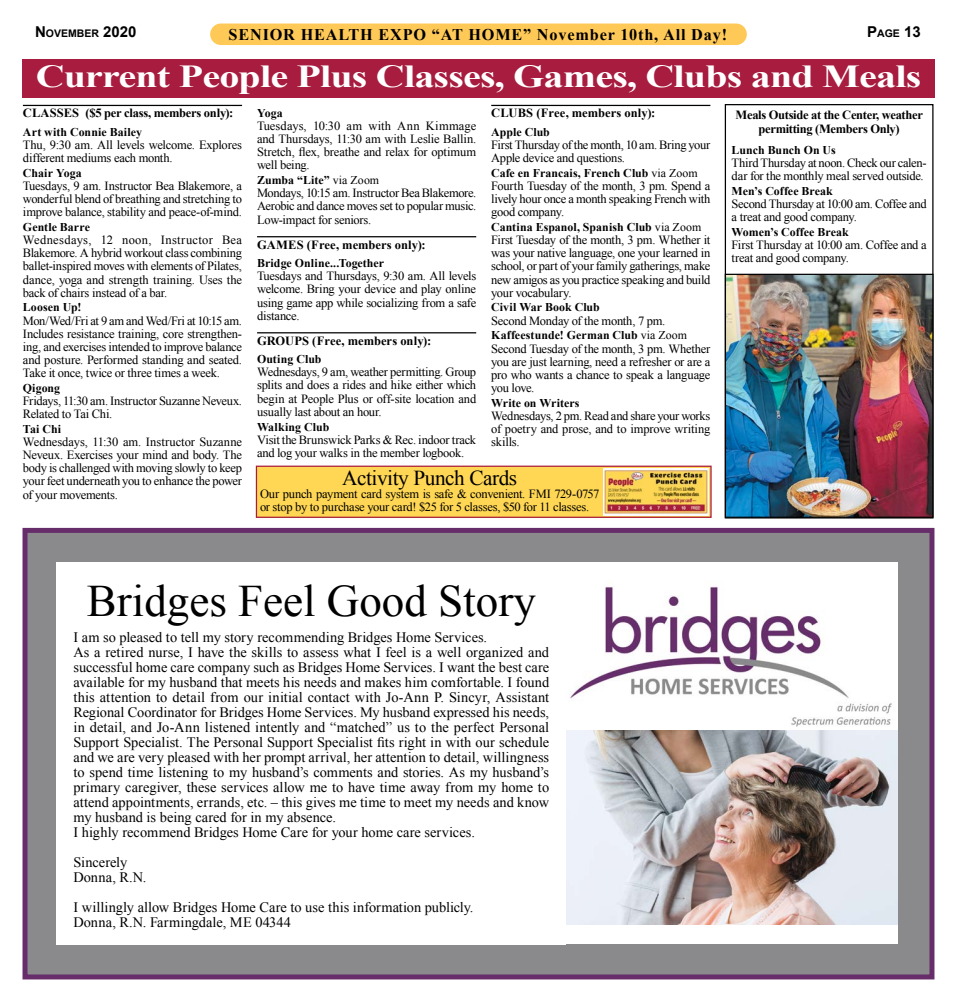
<style>
.page{position:relative;width:957px;height:1002px;background:#fff}
.page>*{position:absolute;margin:0;border:0;box-sizing:border-box;transform-origin:0 0}
.t1{font:45px "Times New Roman";color:#000}
.t2{font:700 32px "Times New Roman";letter-spacing:-.02em;color:#fff;scale:1.25 1}
.t3{font:21.25px "Times New Roman";letter-spacing:-.02em;color:#000}
.t4{font:700 16.25px "Times New Roman";letter-spacing:.05em;color:#000}
.t5{font:700 15px "Arial";color:#000}
.t6{font:14.38px/15px "Times New Roman";color:#000}
.t7{font:12.5px/13.1px "Times New Roman";letter-spacing:-.02em;color:#000;text-align:justify}
.t8{font:700 12.5px/13.8px "Times New Roman";letter-spacing:-.015em;color:#000;text-align:center}
.t9{font:700 12.5px "Times New Roman";letter-spacing:.005em;color:#000}
.t10{font:700 11.88px "Times New Roman";letter-spacing:.005em;color:#000}
.t11{font:700 10.5px "Arial";color:#000}
.s1{font-size:15px}
.s2{font-size:10.5px}
.s3{font-weight:400}
</style>
<div class="page">
<div style="left:210px;top:23px;width:536px;height:22px;background:#ffc958;border-radius:11px"></div>
<hr style="left:23px;top:105px;width:219px;height:1px;background:#000">
<hr style="left:257px;top:236px;width:219px;height:1px;background:#000">
<hr style="left:257px;top:332px;width:219px;height:1px;background:#000">
<hr style="left:491px;top:105px;width:219px;height:1px;background:#000">
<div style="left:22px;top:59px;width:912px;height:38px;background:#a81d3f"></div>
<div style="left:22px;top:528px;width:912px;height:451px;background:#8a8a8d;border:5px solid #672d6b"></div>
<div style="left:57px;top:562px;width:509px;height:382px;background:#fff"></div>
<div style="left:566px;top:562px;width:331px;height:168px;background:#fff"></div>
<img style="left:566px;top:586px;width:331px;height:339px">
<div style="left:566px;top:925px;width:331px;height:19px;background:#fff"></div>
<div style="left:256px;top:466px;width:454px;height:51px;background:#ffd754"></div>
<div style="left:256px;top:465px;width:455px;height:53px;border:1px solid #a91d3f"></div>
<img style="left:603px;top:468px;width:105px;height:47px">
<img style="left:726px;top:276px;width:205px;height:240px">
<div style="left:724px;top:274px;width:209px;height:244px;border:1px solid #000"></div>
<p class="t11" style="left:35px;top:26px;width:103px"><span class="s1">N</span>OVEMBER <span class="s1">2020</span></p>
<h3 class="t4" style="left:228px;top:23px;width:500px">SENIOR HEALTH EXPO “AT HOME” November 10th, All Day!</h3>
<p class="t5" style="left:866px;top:22px;width:55px">P<span class="s2">AGE</span> 13</p>
<h2 class="t2" style="left:36px;top:54px;width:709px">Current People Plus Classes, Games, Clubs and Meals</h2>
<p class="t8" style="left:23px;top:106px;width:212px">CLASSES ($5 per class, members only):</p>
<p class="t10" style="left:23px;top:124px;width:121px">Art with Connie Bailey</p>
<p class="t7" style="left:23px;top:138px;width:221px">Thu, 9:30 am. All levels welcome. Explores different mediums each month.</p>
<p class="t10" style="left:23px;top:165px;width:60px">Chair Yoga</p>
<p class="t7" style="left:23px;top:179px;width:221px">Tuesdays, 9 am. Instructor Bea Blakemore, a wonderful blend of breathing and stretching to improve balance, stability and peace-of-mind.</p>
<p class="t10" style="left:23px;top:219px;width:69px">Gentle Barre</p>
<p class="t7" style="left:23px;top:233px;width:220px">Wednesdays, 12 noon, Instructor Bea Blakemore. A hybrid workout class combining ballet-inspired moves with elements of Pilates, dance, yoga and strength training. Uses the back of chairs instead of a bar.</p>
<p class="t10" style="left:23px;top:299px;width:60px">Loosen Up!</p>
<p class="t7" style="left:23px;top:313px;width:221px">Mon/Wed/Fri at 9 am and Wed/Fri at 10:15 am.<br>Includes resistance training, core strengthen&shy;ing, and exercises intended to improve balance and posture. Performed standing and seated.<br>Take it once, twice or three times a week.</p>
<p class="t10" style="left:23px;top:379px;width:39px">Qigong</p>
<p class="t7" style="left:23px;top:394px;width:220px">Fridays, 11:30 am. Instructor Suzanne Neveux.<br>Related to Tai Chi.</p>
<p class="t10" style="left:23px;top:420px;width:40px">Tai Chi</p>
<p class="t7" style="left:23px;top:435px;width:221px">Wednesdays, 11:30 am. Instructor Suzanne Neveux. Exercises your mind and body. The body is challenged with moving slowly to keep your feet underneath you to enhance the power of your movements.</p>
<p class="t10" style="left:257px;top:105px;width:27px">Yoga</p>
<p class="t7" style="left:257px;top:119px;width:220px">Tuesdays, 10:30 am with Ann Kimmage and Thursdays, 11:30 am with Leslie Ballin.<br>Stretch, flex, breathe and relax for optimum well being.</p>
<p class="t10" style="left:257px;top:172px;width:124px">Zumba “Lite” <span class="s3">via Zoom</span></p>
<p class="t7" style="left:257px;top:186px;width:220px">Mondays, 10:15 am. Instructor Bea Blakemore.<br>Aerobic and dance moves set to popular music.<br>Low-impact for seniors.</p>
<p class="t9" style="left:257px;top:236px;width:170px">GAMES (Free, members only):</p>
<p class="t10" style="left:257px;top:255px;width:128px">Bridge Online...Together</p>
<p class="t7" style="left:257px;top:269px;width:220px">Tuesdays and Thursdays, 9:30 am. All levels welcome. Bring your device and play online using game app while socializing from a safe distance.</p>
<p class="t8" style="left:257px;top:333px;width:176px">GROUPS (Free, members only):</p>
<p class="t10" style="left:257px;top:351px;width:66px">Outing Club</p>
<p class="t7" style="left:257px;top:365px;width:221px">Wednesdays, 9 am, weather permitting. Group splits and does a rides and hike either which begin at People Plus or off-site location and usually last about an hour.</p>
<p class="t10" style="left:257px;top:418px;width:74px">Walking Club</p>
<p class="t7" style="left:257px;top:432px;width:220px">Visit the Brunswick Parks &amp; Rec. indoor track and log your walks in the member logbook.</p>
<p class="t9" style="left:491px;top:104px;width:166px">CLUBS (Free, members only):</p>
<p class="t10" style="left:491px;top:124px;width:60px">Apple Club</p>
<p class="t7" style="left:491px;top:138px;width:220px">First Thursday of the month, 10 am. Bring your<br>Apple device and questions.</p>
<p class="t10" style="left:491px;top:165px;width:208px">Cafe en Francais, French Club <span class="s3">via Zoom</span></p>
<p class="t7" style="left:491px;top:179px;width:221px">Fourth Tuesday of the month, 3 pm. Spend a lively hour once a month speaking French with good company.</p>
<p class="t10" style="left:491px;top:219px;width:211px">Cantina Espanol, Spanish Club <span class="s3">via Zoom</span></p>
<p class="t7" style="left:491px;top:233px;width:220px">First Tuesday of the month, 3 pm. Whether it was your native language, one your learned in school, or part of your family gatherings, make new amigos as you practice speaking and build your vocabulary.</p>
<p class="t10" style="left:491px;top:299px;width:110px">Civil War Book Club</p>
<p class="t7" style="left:491px;top:313px;width:175px">Second Monday of the month, 7 pm.</p>
<p class="t10" style="left:491px;top:327px;width:197px">Kaffeestunde! German Club <span class="s3">via Zoom</span></p>
<p class="t7" style="left:491px;top:341px;width:221px">Second Tuesday of the month, 3 pm. Whether you are just learning, need a refresher or are a pro who wants a chance to speak a language you love.</p>
<p class="t10" style="left:491px;top:394px;width:90px">Write on Writers</p>
<p class="t7" style="left:491px;top:409px;width:221px">Wednesdays, 2 pm. Read and share your works of poetry and prose, and to improve writing skills.</p>
<h3 class="t3" style="left:342px;top:463px;width:176px">Activity Punch Cards</h3>
<p class="t7" style="left:260px;top:486px;width:341px">Our punch payment card system is safe &amp; convenient. FMI 729-0757 or stop by to purchase your card! $25 for 5 classes, $50 for 11 classes.</p>
<p class="t8" style="left:735px;top:108px;width:189px">Meals Outside at the Center, weather permitting (Members Only)</p>
<p class="t10" style="left:731px;top:141px;width:105px">Lunch Bunch On Us</p>
<p class="t7" style="left:731px;top:156px;width:196px">Third Thursday at noon. Check our calen&shy;dar for the monthly meal served outside.</p>
<p class="t10" style="left:731px;top:182px;width:103px">Men’s Coffee Break</p>
<p class="t7" style="left:731px;top:197px;width:196px">Second Thursday at 10:00 am. Coffee and a treat and good company.</p>
<p class="t10" style="left:731px;top:223px;width:119px">Women’s Coffee Break</p>
<p class="t7" style="left:731px;top:238px;width:196px">First Thursday at 10:00 am. Coffee and a treat and good company.</p>
<h1 class="t1" style="left:87px;top:570px;width:450px">Bridges Feel Good Story</h1>
<p class="t6" style="left:73px;top:629px;width:477px">I am so pleased to tell my story recommending Bridges Home Services.<br>As a retired nurse, I have the skills to assess what I feel is a well organized and successful home care company such as Bridges Home Services. I want the best care available for my husband that meets his needs and makes him comfortable. I found this attention to detail from our initial contact with Jo-Ann P. Sincyr, Assistant Regional Coordinator for Bridges Home Services. My husband expressed his needs, in detail, and Jo-Ann listened intently and “matched” us to the perfect Personal Support Specialist. The Personal Support Specialist fits right in with our schedule and we are very pleased with her prompt arrival, her attention to detail, willingness to spend time listening to my husband’s comments and stories. As my husband’s primary caregiver, these services allow me to have time away from my home to attend appointments, errands, etc. – this gives me time to meet my needs and know my husband is being cared for in my absence.<br>I highly recommend Bridges Home Care for your home care services.</p>
<p class="t6" style="left:73px;top:854px;width:74px">Sincerely<br>Donna, R.N.</p>
<p class="t6" style="left:73px;top:899px;width:401px">I willingly allow Bridges Home Care to use this information publicly.<br>Donna, R.N. Farmingdale, ME 04344</p>
</div>
